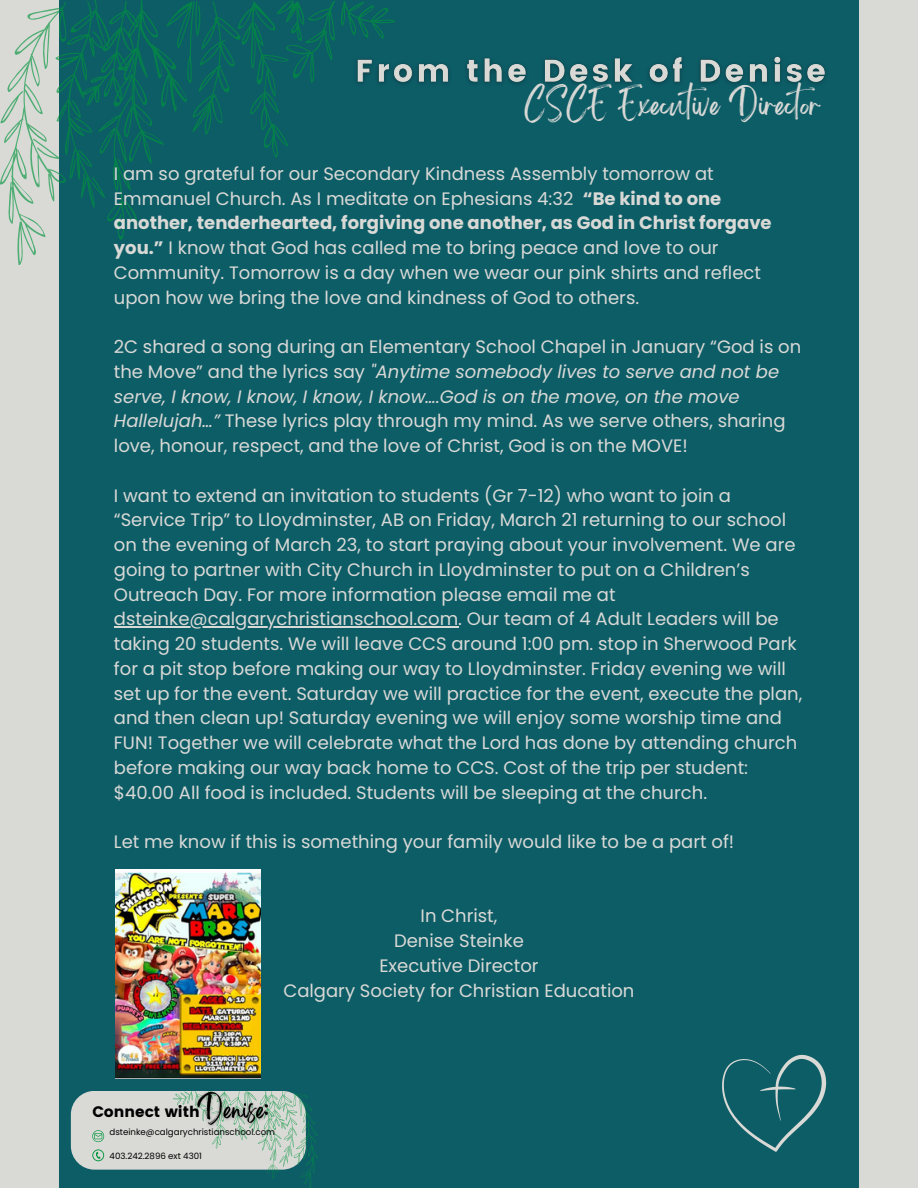
<style>
.page{position:relative;width:918px;height:1188px;background:#d9d9d6}
.page>*{position:absolute;margin:0;border:0;box-sizing:border-box;transform-origin:0 0}
.t1{font:24.45px "Brightwall";color:#d9d9d6}
.t2{font:18px/24.8px "Poppins";color:#d9d9d6}
.t3{font:15.15px "Poppins";color:#000}
.t4{font:8.7px "Poppins";color:#000}
.s1{font-weight:700}
.s2{font-style:italic}
</style>
<div class="page">
<div style="left:59px;top:0;width:800px;height:1188px;background:#0d5d67"></div>
<svg style="left:0;top:0;width:395px;height:264px"></svg>
<svg style="left:722px;top:1055px;width:104px;height:97px"></svg>
<hr style="left:114px;top:626px;width:344px;height:2px;background:#d9d9d6">
<div style="left:71px;top:1091px;width:235px;height:79px;background:#d9d9d6;border-radius:24px"></div>
<svg style="left:173px;top:1091px;width:145px;height:97px"></svg>
<svg style="left:92px;top:1149px;width:12px;height:12px"></svg>
<svg style="left:92px;top:1130px;width:12px;height:12px"></svg>
<img style="left:116px;top:869px;width:145px;height:210px">
<img style="left:348px;top:47px;width:478px;height:52px">
<img style="left:191px;top:1091px;width:84px;height:47px">
<h4 class="t1" style="left:525px;top:96px;width:300px">CSCE Executive Director</h4>
<p class="t2" style="left:114px;top:161px;width:659px">I am so grateful for our Secondary Kindness Assembly tomorrow at Emmanuel Church. As I meditate on Ephesians 4:32 <span class="s1">“Be kind to one another, tenderhearted, forgiving one another, as God in Christ forgave you.”</span> I know that God has called me to bring peace and love to our Community. Tomorrow is a day when we wear our pink shirts and reflect upon how we bring the love and kindness of God to others.</p>
<h4 class="t2" style="left:114px;top:334px;width:689px">2C shared a song during an Elementary School Chapel in January “God is on the Move” and the lyrics say <span class="s2">"Anytime somebody lives to serve and not be serve, I know, I know, I know, I know….God is on the move, on the move Hallelujah…”</span> These lyrics play through my mind. As we serve others, sharing love, honour, respect, and the love of Christ, God is on the MOVE!</h4>
<h4 class="t2" style="left:114px;top:483px;width:683px">I want to extend an invitation to students (Gr 7-12) who want to join a “Service Trip” to Lloydminster, AB on Friday, March 21 returning to our school on the evening of March 23, to start praying about your involvement. We are going to partner with City Church in Lloydminster to put on a Children’s Outreach Day. For more information please email me at</h4>
<h4 class="t2" style="left:114px;top:607px;width:690px">dsteinke@calgarychristianschool.com. Our team of 4 Adult Leaders will be taking 20 students. We will leave CCS around 1:00 pm. stop in Sherwood Park for a pit stop before making our way to Lloydminster. Friday evening we will set up for the event. Saturday we will practice for the event, execute the plan, and then clean up! Saturday evening we will enjoy some worship time and FUN! Together we will celebrate what the Lord has done by attending church before making our way back home to CCS. Cost of the trip per student: $40.00 All food is included. Students will be sleeping at the church.</h4>
<h4 class="t2" style="left:114px;top:829px;width:622px">Let me know if this is something your family would like to be a part of!</h4>
<h4 class="t2" style="left:283px;top:904px;width:353px;text-align:center">In Christ,<br>Denise Steinke<br>Executive Director<br>Calgary Society for Christian Education</h4>
<p class="t3" style="left:92px;top:1103px;width:109px">Connect with</p>
<h4 class="t4" style="left:110px;top:1126px;width:167px">dsteinke@calgarychristianschool.com</h4>
<p class="t4" style="left:110px;top:1149px;width:94px">403.242.2896 ext 4301</p>
</div>
